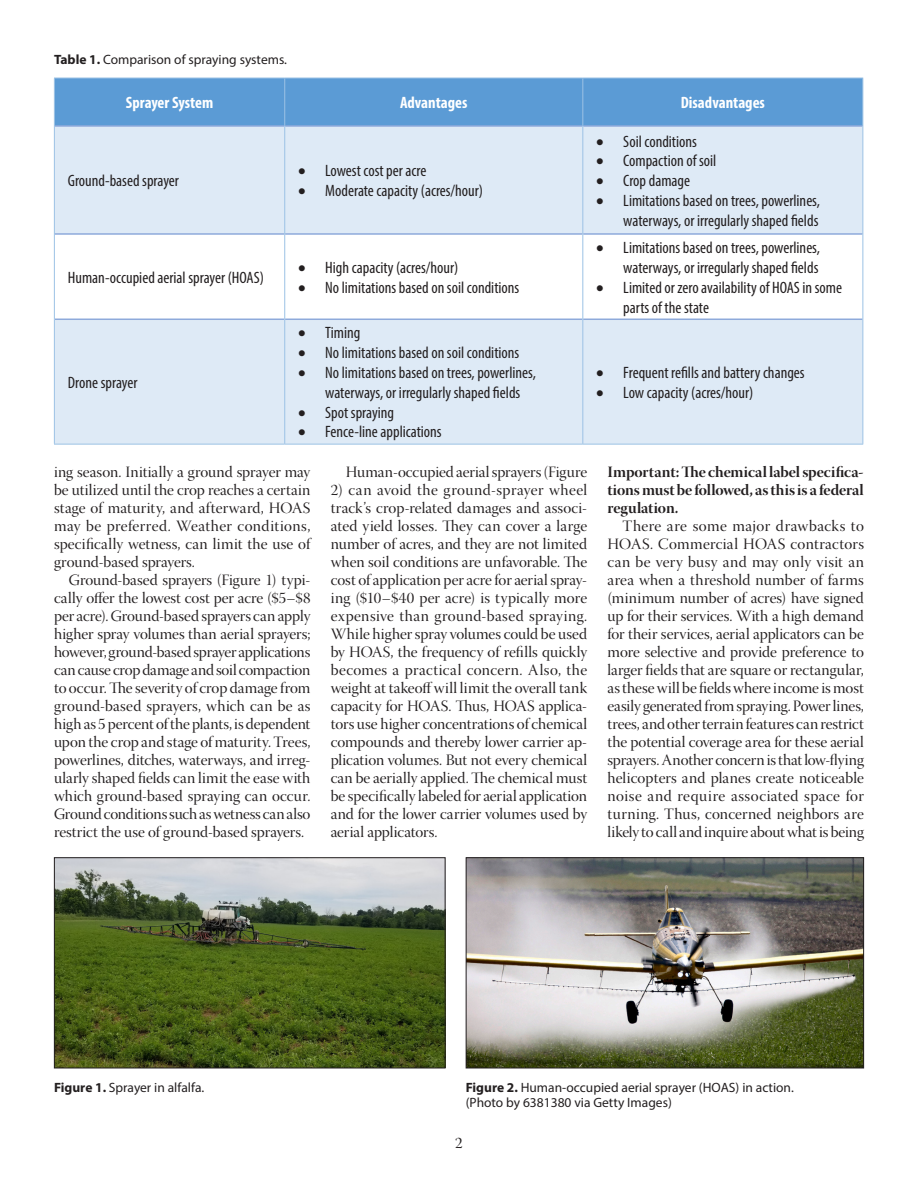
<style>
.page{position:relative;width:918px;height:1188px;background:#fff}
.page>*{position:absolute;margin:0;border:0;box-sizing:border-box;transform-origin:0 0}
.No_Spacing{font:condensed 16.5px/19.8px "Myriad Pro";color:#231f20;text-align:right}
.No_Spacing-2{font:700 condensed 16.5px "Myriad Pro";color:#fff}
.body{font:15.75px/18px "Warnock Pro Disp";color:#231f20;text-align:justify}
.body-2{font:15.75px/18px "Warnock Pro Bold Disp";color:#231f20;text-align:justify}
.table__title{font:13.5px/15px "Myriad Pro";color:#231f20}
.s1{font-weight:700}
</style>
<div class="page">
<img style="left:56px;top:859px;width:388px;height:207px">
<div style="left:54px;top:857px;width:392px;height:211px;border:1px solid #231f20"></div>
<img style="left:468px;top:859px;width:394px;height:207px">
<div style="left:466px;top:857px;width:398px;height:211px;border:1px solid #231f20"></div>
<div style="left:55px;top:79px;width:807px;height:46px;background:#5b9bd5"></div>
<svg style="left:55px;top:127px;width:807px;height:317px;fill:#deeaf6"></svg>
<hr style="left:55px;top:125px;width:229px;height:2px;background:#8eaadb">
<hr style="left:285px;top:125px;width:297px;height:2px;background:#8eaadb">
<hr style="left:583px;top:125px;width:279px;height:2px;background:#8eaadb">
<hr style="left:55px;top:233px;width:229px;height:2px;background:#8eaadb">
<hr style="left:285px;top:233px;width:297px;height:2px;background:#8eaadb">
<hr style="left:583px;top:233px;width:279px;height:2px;background:#8eaadb">
<hr style="left:55px;top:319px;width:229px;height:1px;background:#8eaadb">
<hr style="left:285px;top:319px;width:297px;height:1px;background:#8eaadb">
<hr style="left:583px;top:319px;width:279px;height:1px;background:#8eaadb">
<hr style="left:54px;top:78px;width:231px;height:1px;background:#9cc2e5">
<hr style="left:54px;top:78px;width:1px;height:48px;background:#9cc2e5">
<hr style="left:285px;top:78px;width:298px;height:1px;background:#9cc2e5">
<hr style="left:284px;top:78px;width:1px;height:48px;background:#9cc2e5">
<hr style="left:583px;top:78px;width:280px;height:1px;background:#9cc2e5">
<hr style="left:582px;top:78px;width:1px;height:48px;background:#9cc2e5">
<hr style="left:862px;top:78px;width:1px;height:48px;background:#9cc2e5">
<hr style="left:54px;top:126px;width:1px;height:108px;background:#9cc2e5">
<hr style="left:284px;top:126px;width:1px;height:108px;background:#9cc2e5">
<hr style="left:582px;top:126px;width:1px;height:108px;background:#9cc2e5">
<hr style="left:862px;top:126px;width:1px;height:108px;background:#9cc2e5">
<hr style="left:54px;top:234px;width:1px;height:85px;background:#9cc2e5">
<hr style="left:284px;top:234px;width:1px;height:85px;background:#9cc2e5">
<hr style="left:582px;top:234px;width:1px;height:85px;background:#9cc2e5">
<hr style="left:862px;top:234px;width:1px;height:85px;background:#9cc2e5">
<hr style="left:54px;top:319px;width:1px;height:125px;background:#9cc2e5">
<hr style="left:284px;top:319px;width:1px;height:125px;background:#9cc2e5">
<hr style="left:582px;top:319px;width:1px;height:125px;background:#9cc2e5">
<hr style="left:862px;top:319px;width:1px;height:125px;background:#9cc2e5">
<hr style="left:54px;top:444px;width:231px;height:1px;background:#9cc2e5">
<hr style="left:285px;top:444px;width:298px;height:1px;background:#9cc2e5">
<hr style="left:583px;top:444px;width:280px;height:1px;background:#9cc2e5">
<p class="table__title" style="left:54px;top:52px;width:235px"><span class="s1">Table 1.</span> Comparison of spraying systems.</p>
<p class="No_Spacing-2" style="left:126px;top:92px;width:89px">Sprayer System</p>
<p class="No_Spacing-2" style="left:400px;top:92px;width:69px">Advantages</p>
<p class="No_Spacing-2" style="left:681px;top:92px;width:86px">Disadvantages</p>
<p class="No_Spacing" style="left:68px;top:171px;width:113px">Ground-based sprayer</p>
<p class="No_Spacing" style="left:68px;top:267px;width:198px">Human-occupied aerial sprayer (HOAS)</p>
<p class="No_Spacing" style="left:68px;top:372px;width:71px">Drone sprayer</p>
<p class="No_Spacing" style="left:298px;top:161px;width:130px">• Lowest cost per acre</p>
<p class="No_Spacing" style="left:298px;top:181px;width:186px">• Moderate capacity (acres/hour)</p>
<p class="No_Spacing" style="left:298px;top:257px;width:162px">• High capacity (acres/hour)</p>
<p class="No_Spacing" style="left:298px;top:277px;width:223px">• No limitations based on soil conditions</p>
<p class="No_Spacing" style="left:298px;top:323px;width:64px">• Timing</p>
<p class="No_Spacing" style="left:298px;top:343px;width:223px">• No limitations based on soil conditions</p>
<p class="No_Spacing" style="left:325px;top:362px;width:212px;text-align:left;text-indent:-27px">• No limitations based on trees, powerlines, waterways, or irregularly shaped fields</p>
<p class="No_Spacing" style="left:298px;top:402px;width:97px">• Spot spraying</p>
<p class="No_Spacing" style="left:298px;top:422px;width:145px">• Fence-line applications</p>
<p class="No_Spacing" style="left:596px;top:131px;width:102px">• Soil conditions</p>
<p class="No_Spacing" style="left:596px;top:151px;width:122px">• Compaction of soil</p>
<p class="No_Spacing" style="left:596px;top:171px;width:95px">• Crop damage</p>
<p class="No_Spacing" style="left:596px;top:190px;width:225px">• Limitations based on trees, powerlines, waterways, or irregularly shaped fields</p>
<p class="No_Spacing" style="left:596px;top:238px;width:225px">• Limitations based on trees, powerlines, waterways, or irregularly shaped fields</p>
<p class="No_Spacing" style="left:623px;top:277px;width:220px;text-align:left;text-indent:-27px">• Limited or zero availability of HOAS in some parts of the state</p>
<p class="No_Spacing" style="left:596px;top:362px;width:210px">• Frequent refills and battery changes</p>
<p class="No_Spacing" style="left:596px;top:382px;width:159px">• Low capacity (acres/hour)</p>
<p class="body" style="left:54px;top:465px;width:258px">ing season. Initially a ground sprayer may be utilized until the crop reaches a certain stage of maturity, and afterward, HOAS may be preferred. Weather conditions, specifically wetness, can limit the use of ground-based sprayers.</p>
<p class="body" style="left:54px;top:573px;width:258px;text-indent:15px">Ground-based sprayers (Figure 1) typi&shy;cally offer the lowest cost per acre ($5–$8 per acre). Ground-based sprayers can apply higher spray volumes than aerial sprayers; however, ground-based sprayer applications can cause crop damage and soil compaction to occur. The severity of crop damage from ground-based sprayers, which can be as high as 5 percent of the plants, is dependent upon the crop and stage of maturity. Trees, powerlines, ditches, waterways, and irreg&shy;ularly shaped fields can limit the ease with which ground-based spraying can occur.<br>Ground conditions such as wetness can also restrict the use of ground-based sprayers.</p>
<p class="body" style="left:346px;top:465px;width:243px">Human-occupied aerial sprayers (Figure</p>
<p class="body" style="left:331px;top:483px;width:258px">2) can avoid the ground-sprayer wheel track’s crop-related damages and associ&shy;ated yield losses. They can cover a large number of acres, and they are not limited when soil conditions are unfavorable. The cost of application per acre for aerial spray&shy;ing ($10–$40 per acre) is typically more expensive than ground-based spraying.<br>While higher spray volumes could be used by HOAS, the frequency of refills quickly becomes a practical concern. Also, the weight at takeoff will limit the overall tank capacity for HOAS. Thus, HOAS applica&shy;tors use higher concentrations of chemical compounds and thereby lower carrier ap&shy;plication volumes. But not every chemical can be aerially applied. The chemical must be specifically labeled for aerial application and for the lower carrier volumes used by aerial applicators.</p>
<p class="body-2" style="left:608px;top:463px;width:258px">Important: The chemical label specifica&shy;tions must be followed, as this is a federal regulation.</p>
<p class="body" style="left:608px;top:519px;width:258px;text-indent:15px">There are some major drawbacks to HOAS. Commercial HOAS contractors can be very busy and may only visit an area when a threshold number of farms (minimum number of acres) have signed up for their services. With a high demand for their services, aerial applicators can be more selective and provide preference to larger fields that are square or rectangular, as these will be fields where income is most easily generated from spraying. Power lines, trees, and other terrain features can restrict the potential coverage area for these aerial sprayers. Another concern is that low-flying helicopters and planes create noticeable noise and require associated space for turning. Thus, concerned neighbors are likely to call and inquire about what is being</p>
<p class="table__title" style="left:54px;top:1080px;width:152px"><span class="s1">Figure 1.</span> Sprayer in alfalfa.</p>
<p class="table__title" style="left:466px;top:1080px;width:330px"><span class="s1">Figure 2.</span> Human-occupied aerial sprayer (HOAS) in action. (Photo by 6381380 via Getty Images)</p>
<p class="body" style="left:455px;top:1136px;width:9px">2</p>
</div>
